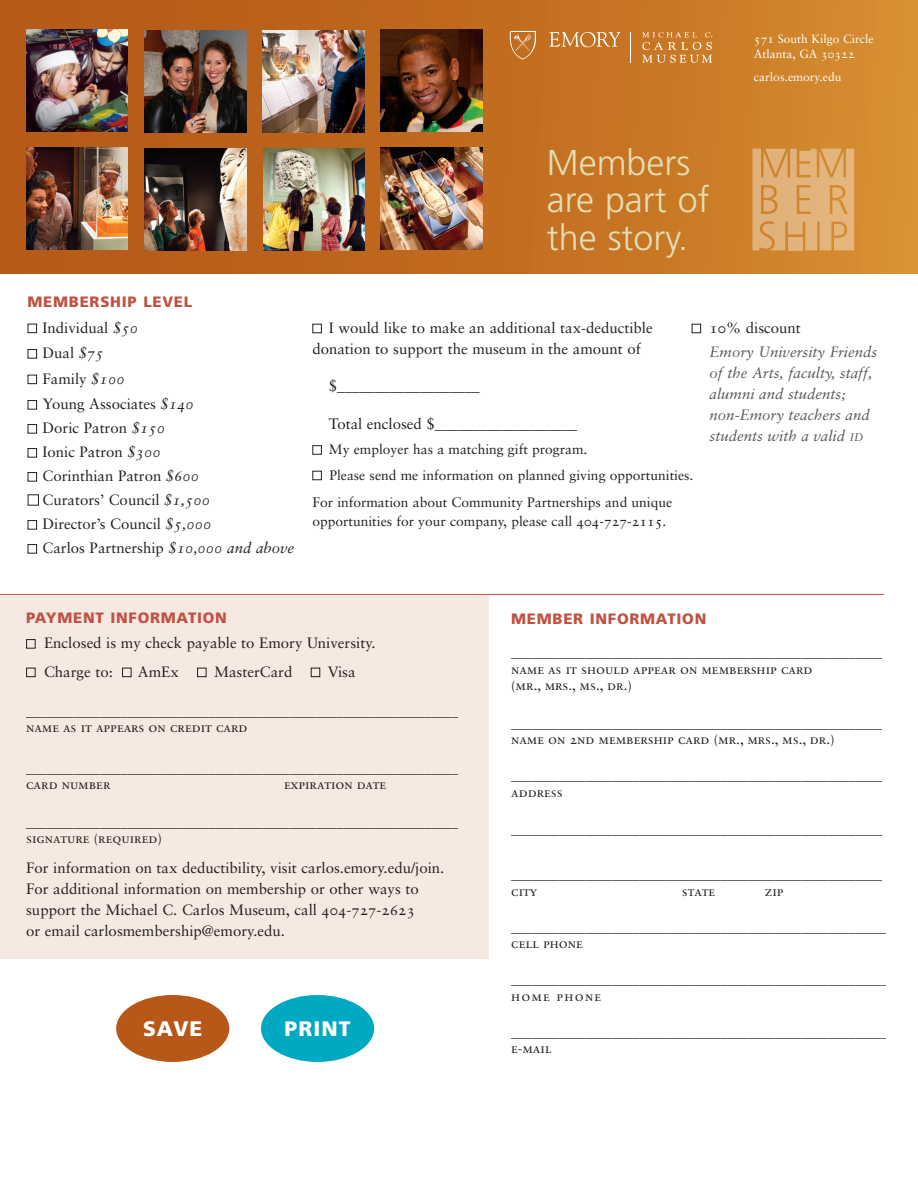
<style>
.page{position:relative;width:918px;height:1188px;background:#fff}
.page>*{position:absolute;margin:0;border:0;box-sizing:border-box;transform-origin:0 0}
.t1{font:300 35.85px/37.5px "Frutiger";color:#e3deb5}
.t2{font:900 21px "Frutiger";letter-spacing:.05em;color:#fff}
.t3{font:15px/21px "Sabon";color:#231f20}
.t4{font:italic 15px/21px "Sabon";color:#57585a}
.t5{font:900 15px "Frutiger";letter-spacing:.05em;color:#c05242}
.t6{font:13.8px "Sabon";color:#231f20}
.t7{font:13.5px/16.5px "Sabon Roman SC";color:#231f20}
.t8{font:13.5px "Sabon";color:#231f20}
.t9{font:13.5px "Sabon Roman SC";letter-spacing:.09em;color:#231f20}
.t10{font:12px "Sabon";color:#fff}
.s1{font-family:"Sabon Roman SC"}
.s2{font-family:"Sabon Italic Os F"}
.s3{font-size:11.25px}
</style>
<div class="page">
<div style="left:0;top:0;width:918px;height:273px;background:linear-gradient(to right,#ac5116,#d48a2d)"></div>
<svg style="left:642px;top:32px;width:71px;height:31px;background:#d08c44"></svg>
<hr style="left:630px;top:32px;width:1px;height:31px;background:#fff">
<svg style="left:510px;top:31px;width:26px;height:29px"></svg>
<svg style="left:549px;top:32px;width:72px;height:15px"></svg>
<img style="left:144px;top:149px;width:102px;height:101px">
<img style="left:381px;top:30px;width:101px;height:101px">
<img style="left:26px;top:148px;width:102px;height:102px">
<img style="left:263px;top:149px;width:102px;height:101px">
<img style="left:145px;top:30px;width:101px;height:102px">
<img style="left:263px;top:30px;width:101px;height:102px">
<img style="left:26px;top:30px;width:102px;height:101px">
<svg style="left:752px;top:149px;width:102px;height:101px;background:#deab6c"></svg>
<img style="left:381px;top:148px;width:101px;height:102px">
<div style="left:0;top:595px;width:488px;height:364px;background:#f6e9e2"></div>
<div style="left:313px;top:324px;width:9px;height:9px;border:1px solid #231f20"></div>
<div style="left:313px;top:445px;width:9px;height:9px;border:1px solid #231f20"></div>
<div style="left:313px;top:471px;width:9px;height:9px;border:1px solid #231f20"></div>
<div style="left:28px;top:324px;width:9px;height:9px;border:1px solid #231f20"></div>
<div style="left:28px;top:349px;width:9px;height:9px;border:1px solid #231f20"></div>
<div style="left:28px;top:375px;width:9px;height:9px;border:1px solid #231f20"></div>
<div style="left:28px;top:400px;width:9px;height:9px;border:1px solid #231f20"></div>
<div style="left:28px;top:424px;width:9px;height:9px;border:1px solid #231f20"></div>
<div style="left:28px;top:448px;width:9px;height:9px;border:1px solid #231f20"></div>
<div style="left:28px;top:472px;width:9px;height:9px;border:1px solid #231f20"></div>
<div style="left:28px;top:495px;width:11px;height:10px;border:1px solid #231f20"></div>
<div style="left:28px;top:520px;width:9px;height:9px;border:1px solid #231f20"></div>
<div style="left:28px;top:544px;width:9px;height:9px;border:1px solid #231f20"></div>
<div style="left:26px;top:639px;width:9px;height:9px;border:1px solid #231f20"></div>
<div style="left:26px;top:668px;width:9px;height:9px;border:1px solid #231f20"></div>
<div style="left:122px;top:668px;width:9px;height:9px;border:1px solid #231f20"></div>
<div style="left:197px;top:668px;width:9px;height:9px;border:1px solid #231f20"></div>
<div style="left:311px;top:668px;width:9px;height:9px;border:1px solid #231f20"></div>
<div style="left:692px;top:324px;width:9px;height:9px;border:1px solid #231f20"></div>
<div style="left:116px;top:995px;width:113px;height:67px;background:#b75818;border-radius:50%"></div>
<div style="left:261px;top:995px;width:113px;height:67px;background:#00a9c2;border-radius:50%"></div>
<hr style="left:0;top:594px;width:884px;height:1px;background:#c05242">
<p class="t10" style="left:754px;top:32px;width:121px"><span class="s1">571</span> South Kilgo Circle</p>
<p class="t10" style="left:754px;top:47px;width:102px">Atlanta, <span class="s1">GA 30322</span></p>
<p class="t10" style="left:754px;top:69px;width:89px">carlos.emory.edu</p>
<p class="t5" style="left:28px;top:293px;width:166px">MEMBERSHIP LEVEL</p>
<p class="t3" style="left:43px;top:317px;width:97px">Individual <span class="s2">$50</span></p>
<p class="t3" style="left:43px;top:342px;width:63px">Dual <span class="s2">$75</span></p>
<p class="t3" style="left:43px;top:368px;width:84px">Family <span class="s2">$100</span></p>
<p class="t3" style="left:43px;top:393px;width:153px">Young Associates <span class="s2">$140</span></p>
<p class="t3" style="left:43px;top:417px;width:124px">Doric Patron <span class="s2">$150</span></p>
<p class="t3" style="left:43px;top:441px;width:120px">Ionic Patron <span class="s2">$300</span></p>
<p class="t3" style="left:43px;top:465px;width:158px">Corinthian Patron <span class="s2">$600</span></p>
<p class="t3" style="left:43px;top:489px;width:169px">Curators’ Council <span class="s2">$1,500</span></p>
<p class="t3" style="left:43px;top:513px;width:170px">Director’s Council <span class="s2">$5,000</span></p>
<p class="t3" style="left:43px;top:537px;width:253px">Carlos Partnership <span class="s2">$10,000 and above</span></p>
<p class="t1" style="left:547px;top:144px;width:164px">Members are part of the story.</p>
<p class="t3" style="left:312px;top:317px;width:342px;text-indent:16px">I would like to make an additional tax-deductible donation to support the museum in the amount of</p>
<p class="t3" style="left:329px;top:375px;width:152px">$___________________</p>
<p class="t3" style="left:329px;top:413px;width:250px">Total enclosed $___________________</p>
<p class="t6" style="left:329px;top:441px;width:260px">My employer has a matching gift program.</p>
<p class="t6" style="left:329px;top:467px;width:366px">Please send me information on planned giving opportunities.</p>
<p class="t6" style="left:312px;top:494px;width:361px">For information about Community Partnerships and unique</p>
<p class="t6" style="left:312px;top:513px;width:356px">opportunities for your company, please call <span class="s1">404-727-2115.</span></p>
<p class="t3" style="left:710px;top:317px;width:93px"><span class="s1">10</span>% discount</p>
<p class="t4" style="left:710px;top:341px;width:169px">Emory University Friends of the Arts, faculty, staff, alumni and students; non-Emory teachers and students with a valid <span class="s3">id</span></p>
<p class="t5" style="left:26px;top:608px;width:202px">PAYMENT INFORMATION</p>
<p class="t3" style="left:44px;top:632px;width:333px">Enclosed is my check payable to Emory University.</p>
<p class="t3" style="left:44px;top:661px;width:70px">Charge to:</p>
<p class="t3" style="left:138px;top:661px;width:42px">AmEx</p>
<p class="t3" style="left:214px;top:661px;width:80px">MasterCard</p>
<p class="t3" style="left:328px;top:661px;width:29px">Visa</p>
<p class="t8" style="left:26px;top:703px;width:434px">________________________________________________________________</p>
<p class="t7" style="left:26px;top:719px;width:223px">name as it appears on credit card</p>
<p class="t8" style="left:26px;top:760px;width:434px">________________________________________________________________</p>
<p class="t7" style="left:26px;top:776px;width:86px">card number</p>
<p class="t7" style="left:284px;top:776px;width:104px">expiration date</p>
<p class="t8" style="left:26px;top:814px;width:434px">________________________________________________________________</p>
<p class="t7" style="left:26px;top:830px;width:137px">signature (required)</p>
<p class="t3" style="left:26px;top:857px;width:420px">For information on tax deductibility, visit carlos.emory.edu/join.<br>For additional information on membership or other ways to support the Michael C. Carlos Museum, call <span class="s1">404-727-2623<br></span>or email carlosmembership@emory.edu.</p>
<p class="t2" style="left:143px;top:1016px;width:61px">SAVE</p>
<p class="t2" style="left:285px;top:1016px;width:68px">PRINT</p>
<p class="t5" style="left:511px;top:610px;width:197px">MEMBER INFORMATION</p>
<p class="t8" style="left:511px;top:645px;width:373px">_______________________________________________________</p>
<p class="t7" style="left:511px;top:661px;width:303px">name as it should appear on membership card (mr., mrs., ms., dr.)</p>
<p class="t8" style="left:511px;top:715px;width:373px">_______________________________________________________</p>
<p class="t7" style="left:511px;top:731px;width:325px">name on 2nd membership card (mr., mrs., ms., dr.)</p>
<p class="t7" style="left:511px;top:767px;width:373px">_______________________________________________________</p>
<p class="t7" style="left:511px;top:784px;width:53px">address</p>
<p class="t7" style="left:511px;top:821px;width:373px">_______________________________________________________</p>
<p class="t7" style="left:511px;top:866px;width:373px">_______________________________________________________</p>
<p class="t7" style="left:511px;top:883px;width:28px">city</p>
<p class="t7" style="left:682px;top:883px;width:35px">state</p>
<p class="t7" style="left:765px;top:883px;width:20px">zip</p>
<p class="t7" style="left:511px;top:919px;width:379px">________________________________________________________</p>
<p class="t7" style="left:511px;top:935px;width:73px">cell phone</p>
<p class="t7" style="left:511px;top:971px;width:379px">________________________________________________________</p>
<p class="t9" style="left:511px;top:988px;width:92px">home phone</p>
<p class="t7" style="left:511px;top:1024px;width:379px">________________________________________________________</p>
<p class="t7" style="left:511px;top:1040px;width:42px">e-mail</p>
</div>
